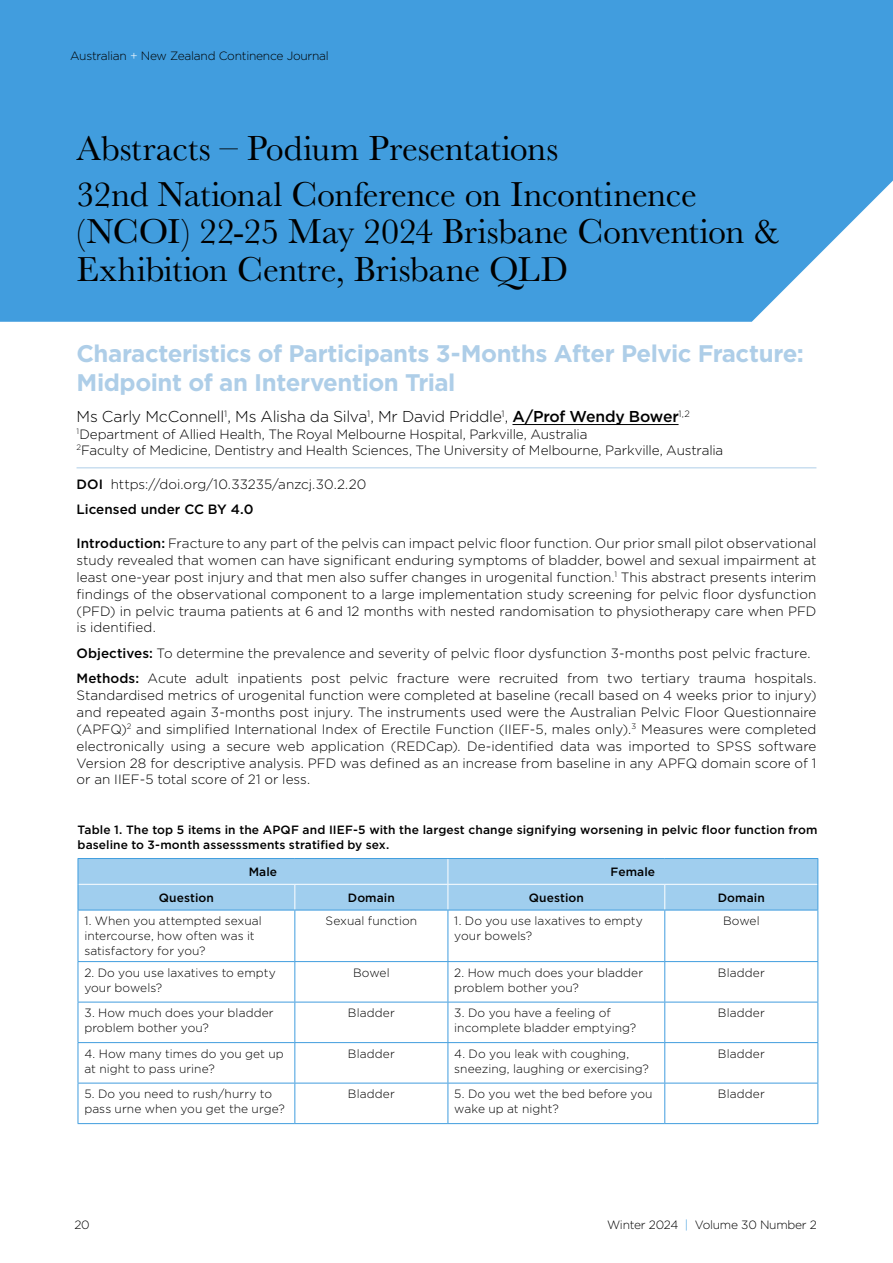
<style>
.page{position:relative;width:893px;height:1263px;background:#fff}
.page>*{position:absolute;margin:0;border:0;box-sizing:border-box;transform-origin:0 0}
.t1{font:36px/46px "Baskerville";letter-spacing:-.01em;color:#000}
.t2{font:700 24px/28.8px "Gotham Pro";letter-spacing:-.02em;color:#aecee8}
.t3{font:300 15.75px "Gotham Pro";letter-spacing:-.02em;color:#000}
.t4{font:300 13.5px/16.8px "Gotham Pro";letter-spacing:-.005em;color:#000}
.t5{font:300 12px/15px "Gotham Pro";letter-spacing:.005em;color:#000}
.t6{font:500 12px/15px "Gotham Pro";letter-spacing:.01em;color:#000}
.t7{font:300 12px "Gotham Pro";letter-spacing:-.02em;color:#000}
.s1{color:#fff}
.s2{color:#419dde}
.s3{font-weight:500}
</style>
<div class="page">
<div style="left:0;top:0;width:893px;height:322px;background:#419dde"></div>
<hr style="left:512px;top:424px;width:167px;height:1px;background:#000">
<hr style="left:77px;top:468px;width:739px;height:1px;background:#aecee8">
<svg style="left:78px;top:858px;width:740px;height:52px;background:#9fcded"></svg>
<hr style="left:78px;top:910px;width:217px;height:1px;background:#419dde">
<hr style="left:295px;top:910px;width:153px;height:1px;background:#419dde">
<hr style="left:448px;top:910px;width:217px;height:1px;background:#419dde">
<hr style="left:665px;top:910px;width:153px;height:1px;background:#419dde">
<hr style="left:78px;top:910px;width:1px;height:51px;background:#419dde">
<hr style="left:294px;top:910px;width:1px;height:51px;background:#419dde">
<hr style="left:448px;top:910px;width:1px;height:51px;background:#419dde">
<hr style="left:664px;top:910px;width:1px;height:51px;background:#419dde">
<hr style="left:817px;top:910px;width:1px;height:51px;background:#419dde">
<hr style="left:78px;top:961px;width:217px;height:1px;background:#419dde">
<hr style="left:78px;top:962px;width:1px;height:40px;background:#419dde">
<hr style="left:295px;top:961px;width:153px;height:1px;background:#419dde">
<hr style="left:294px;top:962px;width:1px;height:40px;background:#419dde">
<hr style="left:448px;top:961px;width:217px;height:1px;background:#419dde">
<hr style="left:448px;top:962px;width:1px;height:40px;background:#419dde">
<hr style="left:665px;top:961px;width:153px;height:1px;background:#419dde">
<hr style="left:664px;top:962px;width:1px;height:40px;background:#419dde">
<hr style="left:817px;top:962px;width:1px;height:40px;background:#419dde">
<hr style="left:78px;top:1002px;width:217px;height:1px;background:#419dde">
<hr style="left:78px;top:1002px;width:1px;height:40px;background:#419dde">
<hr style="left:295px;top:1002px;width:153px;height:1px;background:#419dde">
<hr style="left:294px;top:1002px;width:1px;height:40px;background:#419dde">
<hr style="left:448px;top:1002px;width:217px;height:1px;background:#419dde">
<hr style="left:448px;top:1002px;width:1px;height:40px;background:#419dde">
<hr style="left:665px;top:1002px;width:153px;height:1px;background:#419dde">
<hr style="left:664px;top:1002px;width:1px;height:40px;background:#419dde">
<hr style="left:817px;top:1002px;width:1px;height:40px;background:#419dde">
<hr style="left:78px;top:1042px;width:217px;height:1px;background:#419dde">
<hr style="left:78px;top:1043px;width:1px;height:40px;background:#419dde">
<hr style="left:295px;top:1042px;width:153px;height:1px;background:#419dde">
<hr style="left:294px;top:1043px;width:1px;height:40px;background:#419dde">
<hr style="left:448px;top:1042px;width:217px;height:1px;background:#419dde">
<hr style="left:448px;top:1043px;width:1px;height:40px;background:#419dde">
<hr style="left:665px;top:1042px;width:153px;height:1px;background:#419dde">
<hr style="left:664px;top:1043px;width:1px;height:40px;background:#419dde">
<hr style="left:817px;top:1043px;width:1px;height:40px;background:#419dde">
<hr style="left:78px;top:1083px;width:217px;height:1px;background:#419dde">
<hr style="left:78px;top:1083px;width:1px;height:40px;background:#419dde">
<hr style="left:295px;top:1083px;width:153px;height:1px;background:#419dde">
<hr style="left:294px;top:1083px;width:1px;height:40px;background:#419dde">
<hr style="left:448px;top:1083px;width:217px;height:1px;background:#419dde">
<hr style="left:448px;top:1083px;width:1px;height:40px;background:#419dde">
<hr style="left:665px;top:1083px;width:153px;height:1px;background:#419dde">
<hr style="left:664px;top:1083px;width:1px;height:40px;background:#419dde">
<hr style="left:817px;top:1083px;width:1px;height:40px;background:#419dde">
<hr style="left:78px;top:1123px;width:217px;height:1px;background:#419dde">
<hr style="left:295px;top:1123px;width:153px;height:1px;background:#419dde">
<hr style="left:448px;top:1123px;width:217px;height:1px;background:#419dde">
<hr style="left:665px;top:1123px;width:153px;height:1px;background:#419dde">
<p class="t7" style="left:70px;top:49px;width:260px">Australian <span class="s1">+</span> New Zealand Continence Journal</p>
<p class="t7" style="left:74px;top:49px;width:260px">Australian <span class="s2">+</span> New Zealand Continence Journal</p>
<h1 class="t1" style="left:77px;top:126px;width:622px">Abstracts – Podium Presentations<br>32nd National Conference on Incontinence</h1>
<h1 class="t1" style="left:77px;top:214px;width:704px;line-height:37.5px">(NCOI) 22-25 May 2024 Brisbane Convention &amp;<br>Exhibition Centre, Brisbane QLD</h1>
<h2 class="t2" style="left:77px;top:338px;width:729px">Characteristics of Participants 3-Months After Pelvic Fracture:<br>Midpoint of an Intervention Trial</h2>
<p class="t3" style="left:77px;top:408px;width:615px">Ms Carly McConnell<sup>1</sup>, Ms Alisha da Silva<sup>1</sup>, Mr David Priddle<sup>1</sup>, <span class="s3">A/Prof Wendy Bower</span><sup>1,2</sup></p>
<p class="t4" style="left:77px;top:426px;width:648px;line-height:16.2px"><sup>1</sup>Department of Allied Health, The Royal Melbourne Hospital, Parkville, Australia<br><sup>2</sup>Faculty of Medicine, Dentistry and Health Sciences, The University of Melbourne, Parkville, Australia</p>
<p class="t4" style="left:77px;top:471px;width:291px;line-height:25.3px"><span class="s3">DOI</span> https://doi.org/10.33235/anzcj.30.2.20<br><span class="s3">Licensed under CC BY 4.0</span></p>
<p class="t4" style="left:77px;top:535px;width:741px;text-align:justify"><span class="s3">Introduction:</span> Fracture to any part of the pelvis can impact pelvic floor function. Our prior small pilot observational study revealed that women can have significant enduring symptoms of bladder, bowel and sexual impairment at least one-year post injury and that men also suffer changes in urogenital function.<sup>1</sup> This abstract presents interim findings of the observational component to a large implementation study screening for pelvic floor dysfunction (PFD) in pelvic trauma patients at 6 and 12 months with nested randomisation to physiotherapy care when PFD is identified.</p>
<p class="t4" style="left:77px;top:640px;width:741px;line-height:25.3px"><span class="s3">Objectives:</span> To determine the prevalence and severity of pelvic floor dysfunction 3-months post pelvic fracture.<br><span class="s3">Methods:</span> Acute adult inpatients post pelvic fracture were recruited from two tertiary trauma hospitals.</p>
<p class="t4" style="left:77px;top:687px;width:741px;text-align:justify">Standardised metrics of urogenital function were completed at baseline (recall based on 4 weeks prior to injury) and repeated again 3-months post injury. The instruments used were the Australian Pelvic Floor Questionnaire (APFQ)<sup>2</sup> and simplified International Index of Erectile Function (IIEF-5, males only).<sup>3</sup> Measures were completed electronically using a secure web application (REDCap). De-identified data was imported to SPSS software Version 28 for descriptive analysis. PFD was defined as an increase from baseline in any APFQ domain score of 1 or an IIEF-5 total score of 21 or less.</p>
<p class="t6" style="left:78px;top:822px;width:741px">Table 1. The top 5 items in the APQF and IIEF-5 with the largest change signifying worsening in pelvic floor function from baseline to 3-month assesssments stratified by sex.</p>
<p class="t6" style="left:249px;top:864px;width:30px">Male</p>
<p class="t6" style="left:611px;top:864px;width:46px">Female</p>
<p class="t6" style="left:159px;top:889px;width:57px">Question</p>
<p class="t6" style="left:348px;top:889px;width:49px">Domain</p>
<p class="t6" style="left:529px;top:889px;width:57px">Question</p>
<p class="t6" style="left:718px;top:889px;width:49px">Domain</p>
<p class="t5" style="left:84px;top:913px;width:179px">1. When you attempted sexual intercourse, how often was it satisfactory for you?</p>
<p class="t5" style="left:326px;top:913px;width:93px">Sexual function</p>
<p class="t5" style="left:454px;top:913px;width:190px">1. Do you use laxatives to empty your bowels?</p>
<p class="t5" style="left:723px;top:913px;width:38px">Bowel</p>
<p class="t5" style="left:84px;top:965px;width:193px">2. Do you use laxatives to empty your bowels?</p>
<p class="t5" style="left:353px;top:965px;width:38px">Bowel</p>
<p class="t5" style="left:454px;top:965px;width:190px">2. How much does your bladder problem bother you?</p>
<p class="t5" style="left:718px;top:965px;width:48px">Bladder</p>
<p class="t5" style="left:84px;top:1006px;width:191px">3. How much does your bladder problem bother you?</p>
<p class="t5" style="left:348px;top:1006px;width:48px">Bladder</p>
<p class="t5" style="left:454px;top:1006px;width:183px">3. Do you have a feeling of incomplete bladder emptying?</p>
<p class="t5" style="left:718px;top:1006px;width:48px">Bladder</p>
<p class="t5" style="left:84px;top:1046px;width:201px">4. How many times do you get up at night to pass urine?</p>
<p class="t5" style="left:348px;top:1046px;width:48px">Bladder</p>
<p class="t5" style="left:454px;top:1046px;width:196px">4. Do you leak with coughing, sneezing, laughing or exercising?</p>
<p class="t5" style="left:718px;top:1046px;width:48px">Bladder</p>
<p class="t5" style="left:84px;top:1087px;width:202px">5. Do you need to rush/hurry to pass urne when you get the urge?</p>
<p class="t5" style="left:348px;top:1087px;width:48px">Bladder</p>
<p class="t5" style="left:454px;top:1087px;width:200px">5. Do you wet the bed before you wake up at night?</p>
<p class="t5" style="left:718px;top:1087px;width:48px">Bladder</p>
<p class="t5" style="left:74px;top:1217px;width:17px">20</p>
<p class="t7" style="left:607px;top:1218px;width:211px">Winter 2024 <span class="s2">|</span> Volume 30 Number 2</p>
</div>
